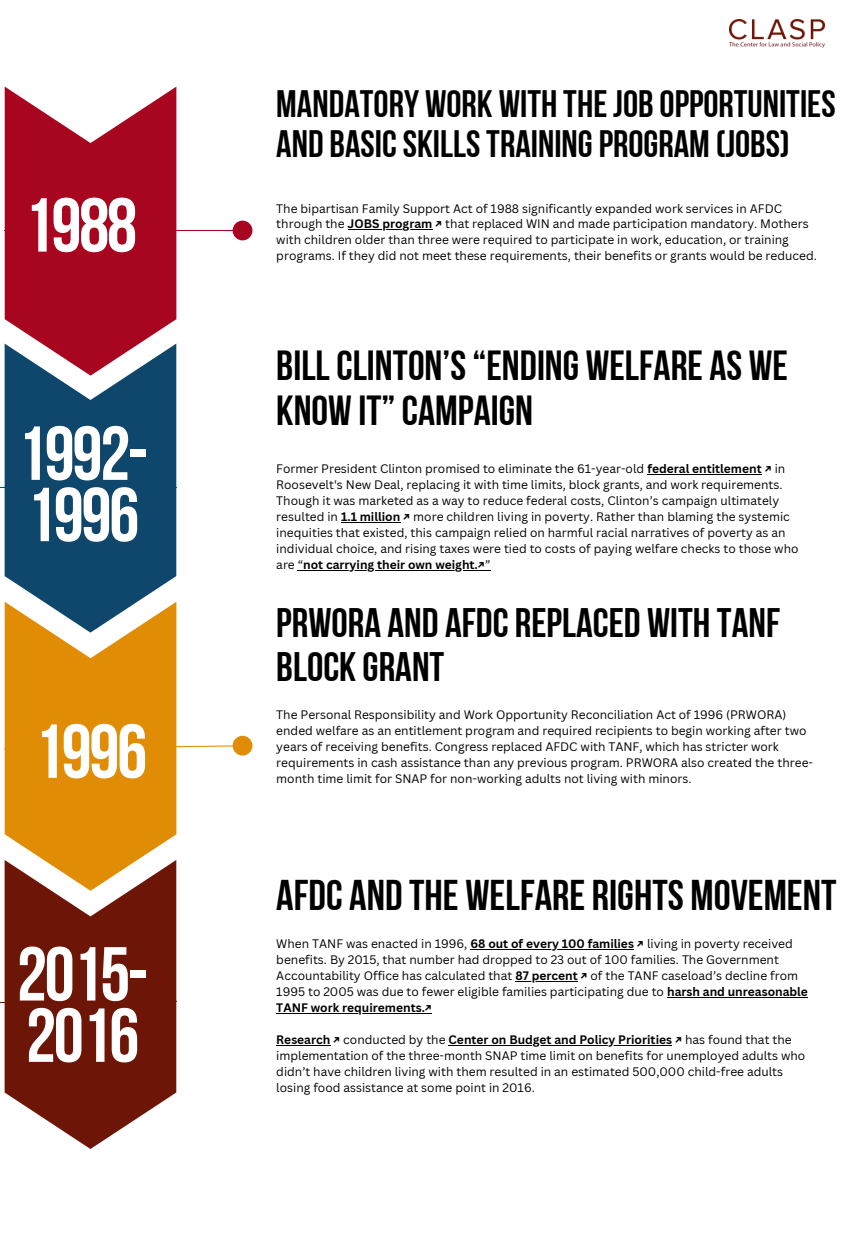
<style>
.page{position:relative;width:864px;height:1242px;background:#fff}
.page>*{position:absolute;margin:0;border:0;box-sizing:border-box;transform-origin:0 0}
.t1{font:76.35px/61.3px "Bebas Neue Cyrillic";letter-spacing:-.03em;color:#fff}
.t2{font:42.9px "Bebas Neue Cyrillic";color:#000}
.t3{font:42px/45px "Bebas Neue Cyrillic";color:#000}
.t4{font:41.1px/43.8px "Bebas Neue Cyrillic";color:#000}
.t5{font:38.1px/40.5px "Bebas Neue Cyrillic";color:#000}
.t6{font:12px/16px "Canva Sans";color:#000}
.t7{font:700 12px "Canva Sans";color:#000}
.s1{font-weight:700}
.s2{font-weight:400}
</style>
<div class="page">
<svg style="left:4px;top:87px;width:248px;height:257px;fill:#a80520"></svg>
<svg style="left:4px;top:633px;width:249px;height:227px;fill:#e08c05"></svg>
<svg style="left:0;top:860px;width:177px;height:289px;fill:#6d1506"></svg>
<svg style="left:0;top:344px;width:177px;height:289px;fill:#0e476b"></svg>
<hr style="left:348px;top:229px;width:84px;height:1px;background:#000">
<hr style="left:647px;top:474px;width:115px;height:1px;background:#000">
<hr style="left:341px;top:522px;width:59px;height:1px;background:#000">
<hr style="left:303px;top:570px;width:182px;height:1px;background:#000">
<hr style="left:470px;top:949px;width:164px;height:1px;background:#000">
<hr style="left:515px;top:981px;width:63px;height:1px;background:#000">
<hr style="left:667px;top:997px;width:141px;height:1px;background:#000">
<hr style="left:276px;top:1013px;width:156px;height:1px;background:#000">
<hr style="left:276px;top:1045px;width:54px;height:1px;background:#000">
<hr style="left:449px;top:1045px;width:223px;height:1px;background:#000">
<img style="left:730px;top:20px;width:94px;height:28px">
<h1 class="t1" style="left:24px;top:202px;width:115px">1988</h1>
<h1 class="t1" style="left:17px;top:430px;width:133px">1992-<br>1996</h1>
<p class="t1" style="left:34px;top:728px;width:115px">1996</p>
<h2 class="t1" style="left:17px;top:951px;width:133px">2015-<br>2016</h2>
<h3 class="t5" style="left:276px;top:87px;width:561px">MANDATORY WORK WITH THEJOB OPPORTUNITIES<br>AND BASICSKILLSTRAININGPROGRAM (JOBS)</h3>
<p class="t6" style="left:276px;top:200px;width:534px">The bipartisan Family Support Act of 1988 significantly expanded work services in AFDC through the <span class="s1">JOBS program ↗</span> that replaced WIN and made participation mandatory. Mothers</p>
<p class="t6" style="left:276px;top:232px;width:514px">with children older than three were required to participate in work, education, or training</p>
<p class="t6" style="left:276px;top:248px;width:542px">programs. If they did not meet these requirements, their benefits or grants would be reduced.</p>
<h1 class="t3" style="left:276px;top:347px;width:513px">BILLCLINTON’S“ENDING WELFARE AS WE<br>KNOW IT”CAMPAIGN</h1>
<h1 class="t6" style="left:276px;top:460px;width:524px">Former President Clinton promised to eliminate the 61-year-old <span class="s1">federal entitlement ↗</span> in Roosevelt's New Deal, replacing it with time limits, block grants, and work requirements.<br>Though it was marketed as a way to reduce federal costs, Clinton’s campaign ultimately resulted in <span class="s1">1.1 million ↗</span> more children living in poverty. Rather than blaming the systemic inequities that existed, this campaign relied on harmful racial narratives of poverty as an individual choice, and rising taxes were tied to costs of paying welfare checks to those who are “<span class="s1">not carrying their own weight.↗</span>”</h1>
<p class="t4" style="left:276px;top:605px;width:505px">PRWORA AND AFDC REPLACED WITH TANF<br>BLOCK GRANT</p>
<h2 class="t6" style="left:276px;top:706px;width:538px">The Personal Responsibility and Work Opportunity Reconciliation Act of 1996 (PRWORA) ended welfare as an entitlement program and required recipients to begin working after two years of receiving benefits. Congress replaced AFDC with TANF, which has stricter work requirements in cash assistance than any previous program. PRWORA also created the three-</h2>
<h2 class="t6" style="left:276px;top:770px;width:417px">month time limit for SNAP for non-working adults not living with minors.</h2>
<p class="t2" style="left:276px;top:878px;width:562px">AFDC AND THE WELFARE RIGHTS MOVEMENT</p>
<h2 class="t6" style="left:276px;top:935px;width:518px">When TANF was enacted in 1996, <span class="s1">68 out of every 100 families ↗</span> living in poverty received</h2>
<p class="t6" style="left:276px;top:951px;width:523px">benefits. By 2015, that number had dropped to 23 out of 100 families. The Government<br>Accountability Office has calculated that <span class="s1">87 percent ↗</span> of the TANF caseload’s decline from</p>
<p class="t6" style="left:276px;top:983px;width:533px">1995 to 2005 was due to fewer eligible families participating due to <span class="s1">harsh and unreasonable</span></p>
<p class="t7" style="left:276px;top:999px;width:157px">TANF work requirements.↗</p>
<p class="t7" style="left:276px;top:1031px;width:517px">Research ↗ <span class="s2">conducted by the</span> Center on Budget and Policy Priorities ↗ <span class="s2">has found that the</span></p>
<p class="t6" style="left:276px;top:1047px;width:530px">implementation of the three-month SNAP time limit on benefits for unemployed adults who didn’t have children living with them resulted in an estimated 500,000 child-free adults losing food assistance at some point in 2016.</p>
</div>
